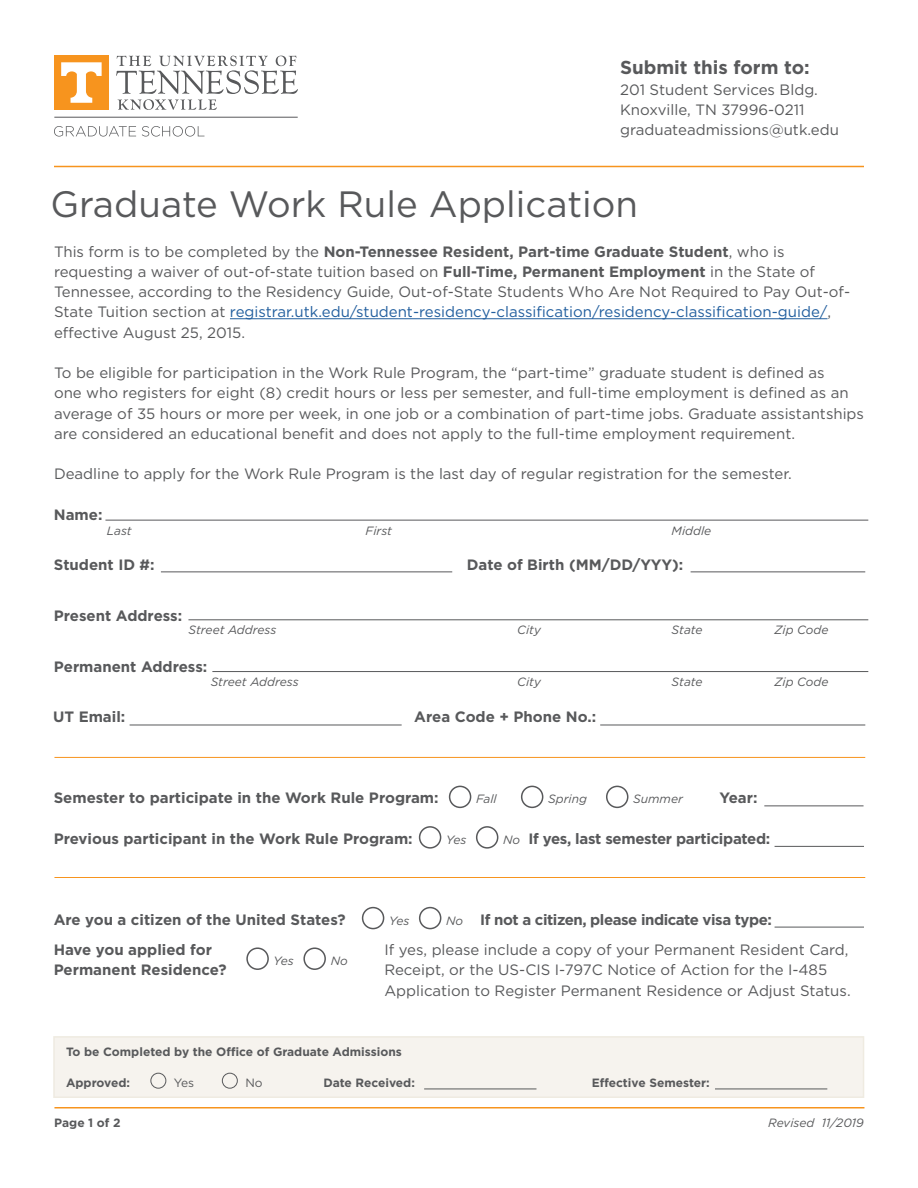
<style>
.page{position:relative;width:918px;height:1188px;background:#fff}
.page>*{position:absolute;margin:0;border:0;box-sizing:border-box;transform-origin:0 0}
.t1{font:36.6px "Gotham";color:#58595b}
.t2{font:700 18.75px "Gotham";color:#58595b}
.t3{font:15px/20.2px "Gotham";color:#58595b}
.Side_Label{font:700 15px/20.2px "Gotham";color:#58595b}
.Side_Label-2{font:700 15px "Gotham";letter-spacing:-.03em;color:#58595b}
.Side_Label-3{font:700 15px "Gotham";letter-spacing:-.02em;color:#58595b}
.Field_Label{font:italic 12px "Gotham";color:#58595b}
.Footer_Text{font:700 12px "Gotham";color:#58595b}
.Side_Label_Footer{font:700 12px "Gotham";color:#58595b}
.Field_Description{font:italic 12px "Gotham";color:#58595b}
.t4{font:12px "Gotham";color:#58595b}
.s1{font-weight:700}
.s2{color:#215e9e}
</style>
<div class="page">
<hr style="left:54px;top:117px;width:244px;height:1px;background:#58595b">
<svg style="left:116px;top:56px;width:182px;height:54px"></svg>
<div style="left:54px;top:56px;width:54px;height:54px;background:#f7941e"></div>
<svg style="left:61px;top:62px;width:41px;height:41px"></svg>
<svg style="left:54px;top:126px;width:82px;height:11px"></svg>
<svg style="left:142px;top:126px;width:62px;height:11px"></svg>
<hr style="left:54px;top:166px;width:810px;height:1px;background:#f7941e">
<hr style="left:54px;top:1107px;width:810px;height:1px;background:#f7941e">
<div style="left:53px;top:1036px;width:811px;height:62px;background:#f6f3ee;border:2px solid #efebe1"></div>
<hr style="left:230px;top:318px;width:598px;height:1px;background:#215e9e">
<hr style="left:105px;top:520px;width:763px;height:1px;background:#58595b">
<hr style="left:161px;top:572px;width:291px;height:1px;background:#58595b">
<hr style="left:130px;top:725px;width:272px;height:1px;background:#58595b">
<hr style="left:424px;top:1089px;width:112px;height:1px;background:#58595b">
<div style="left:150px;top:1073px;width:16px;height:16px;border:1px solid #58595b;border-radius:50%"></div>
<hr style="left:54px;top:757px;width:811px;height:1px;background:#f7941e">
<div style="left:222px;top:1073px;width:16px;height:16px;border:1px solid #58595b;border-radius:50%"></div>
<hr style="left:691px;top:572px;width:174px;height:1px;background:#58595b">
<hr style="left:188px;top:619px;width:680px;height:1px;background:#58595b">
<hr style="left:212px;top:671px;width:656px;height:1px;background:#58595b">
<hr style="left:600px;top:725px;width:265px;height:1px;background:#58595b">
<div style="left:449px;top:786px;width:22px;height:22px;border:2px solid #58595b;border-radius:50%"></div>
<div style="left:521px;top:786px;width:22px;height:22px;border:2px solid #58595b;border-radius:50%"></div>
<div style="left:606px;top:786px;width:22px;height:22px;border:2px solid #58595b;border-radius:50%"></div>
<hr style="left:764px;top:806px;width:100px;height:1px;background:#58595b">
<div style="left:419px;top:826px;width:22px;height:23px;border:2px solid #58595b;border-radius:50%"></div>
<div style="left:476px;top:826px;width:22px;height:23px;border:2px solid #58595b;border-radius:50%"></div>
<hr style="left:775px;top:846px;width:89px;height:1px;background:#58595b">
<hr style="left:54px;top:877px;width:811px;height:1px;background:#f7941e">
<div style="left:362px;top:907px;width:22px;height:22px;border:2px solid #58595b;border-radius:50%"></div>
<div style="left:419px;top:907px;width:22px;height:22px;border:2px solid #58595b;border-radius:50%"></div>
<hr style="left:775px;top:927px;width:89px;height:1px;background:#58595b">
<div style="left:246px;top:947px;width:23px;height:23px;border:2px solid #58595b;border-radius:50%"></div>
<div style="left:303px;top:947px;width:23px;height:23px;border:2px solid #58595b;border-radius:50%"></div>
<hr style="left:715px;top:1089px;width:112px;height:1px;background:#58595b">
<p class="t2" style="left:620px;top:55px;width:191px">Submit this form to:</p>
<p class="t3" style="left:620px;top:79px;width:220px">201 Student Services Bldg.<br>Knoxville, TN 37996-0211 graduateadmissions@utk.edu</p>
<p class="t1" style="left:50px;top:180px;width:589px">Graduate Work Rule Application</p>
<p class="t3" style="left:54px;top:241px;width:798px">This form is to be completed by the <span class="s1">Non-Tennessee Resident, Part-time Graduate Student</span>, who is requesting a waiver of out-of-state tuition based on <span class="s1">Full-Time, Permanent Employment</span> in the State of Tennessee, according to the Residency Guide, Out-of-State Students Who Are Not Required to Pay Out-of-State Tuition section at <span class="s2">registrar.utk.edu/student-residency-classification/residency-classification-guide/</span>, effective August 25, 2015.</p>
<p class="t3" style="left:54px;top:362px;width:812px">To be eligible for participation in the Work Rule Program, the “part-time” graduate student is defined as<br>one who registers for eight (8) credit hours or less per semester, and full-time employment is defined as an average of 35 hours or more per week, in one job or a combination of part-time jobs. Graduate assistantships are considered an educational benefit and does not apply to the full-time employment requirement.</p>
<p class="t3" style="left:54px;top:463px;width:739px">Deadline to apply for the Work Rule Program is the last day of regular registration for the semester.</p>
<p class="Side_Label" style="left:54px;top:504px;width:50px">Name:</p>
<p class="Field_Label" style="left:107px;top:523px;width:26px">Last</p>
<p class="Field_Label" style="left:366px;top:523px;width:28px">First</p>
<p class="Field_Label" style="left:672px;top:523px;width:41px">Middle</p>
<p class="Side_Label" style="left:54px;top:555px;width:102px">Student ID #:</p>
<p class="Side_Label" style="left:467px;top:555px;width:218px">Date of Birth (MM/DD/YYY):</p>
<p class="Side_Label" style="left:54px;top:605px;width:130px">Present Address:</p>
<p class="Field_Label" style="left:188px;top:622px;width:89px">Street Address</p>
<p class="Field_Label" style="left:517px;top:622px;width:25px">City</p>
<p class="Field_Label" style="left:672px;top:622px;width:32px">State</p>
<p class="Field_Label" style="left:775px;top:622px;width:56px">Zip Code</p>
<p class="Side_Label" style="left:54px;top:656px;width:155px">Permanent Address:</p>
<p class="Side_Label" style="left:53px;top:707px;width:74px">UT Email:</p>
<p class="Field_Label" style="left:211px;top:674px;width:89px">Street Address</p>
<p class="Field_Label" style="left:517px;top:674px;width:25px">City</p>
<p class="Field_Label" style="left:672px;top:674px;width:32px">State</p>
<p class="Field_Label" style="left:775px;top:674px;width:56px">Zip Code</p>
<p class="Side_Label" style="left:414px;top:707px;width:183px">Area Code + Phone No.:</p>
<p class="Side_Label" style="left:54px;top:788px;width:386px">Semester to participate in the Work Rule Program:</p>
<p class="Field_Description" style="left:476px;top:791px;width:22px">Fall</p>
<p class="Field_Description" style="left:548px;top:791px;width:40px">Spring</p>
<p class="Field_Description" style="left:633px;top:791px;width:51px">Summer</p>
<p class="Side_Label" style="left:720px;top:788px;width:39px">Year:</p>
<p class="Side_Label" style="left:54px;top:828px;width:361px">Previous participant in the Work Rule Program:</p>
<p class="Field_Description" style="left:446px;top:832px;width:22px">Yes</p>
<p class="Field_Description" style="left:503px;top:832px;width:19px">No</p>
<p class="Side_Label-3" style="left:528px;top:828px;width:243px">If yes, last semester participated:</p>
<p class="Side_Label" style="left:54px;top:909px;width:293px">Are you a citizen of the United States?</p>
<p class="Side_Label" style="left:54px;top:940px;width:174px">Have you applied for<br>Permanent Residence?</p>
<p class="Field_Description" style="left:274px;top:953px;width:22px">Yes</p>
<p class="Field_Description" style="left:331px;top:953px;width:19px">No</p>
<p class="Field_Description" style="left:389px;top:913px;width:22px">Yes</p>
<p class="Field_Description" style="left:446px;top:913px;width:19px">No</p>
<p class="Side_Label-2" style="left:480px;top:909px;width:293px">If not a citizen, please indicate visa type:</p>
<p class="t3" style="left:384px;top:939px;width:468px">If yes, please include a copy of your Permanent Resident Card,<br>Receipt, or the US-CIS I-797C Notice of Action for the I-485<br>Application to Register Permanent Residence or Adjust Status.</p>
<p class="Footer_Text" style="left:66px;top:1044px;width:337px">To be Completed by the Office of Graduate Admissions</p>
<p class="Side_Label_Footer" style="left:66px;top:1075px;width:65px">Approved:</p>
<p class="t4" style="left:174px;top:1075px;width:22px">Yes</p>
<p class="t4" style="left:245px;top:1075px;width:19px">No</p>
<p class="Side_Label_Footer" style="left:323px;top:1075px;width:93px">Date Received:</p>
<p class="Footer_Text" style="left:54px;top:1115px;width:68px">Page 1 of 2</p>
<p class="Side_Label_Footer" style="left:592px;top:1075px;width:120px">Effective Semester:</p>
<p class="Field_Label" style="left:768px;top:1115px;width:97px">Revised 11/2019</p>
</div>
